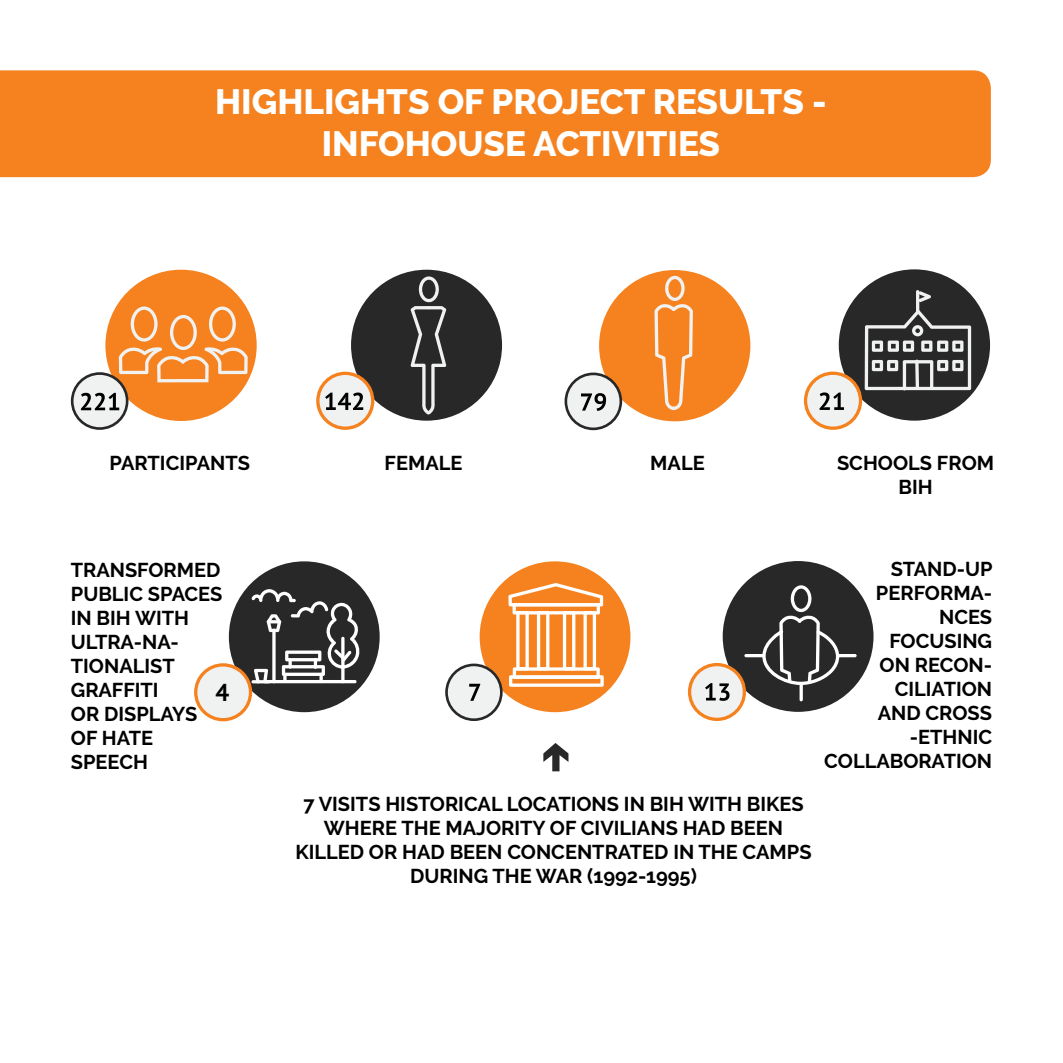
<style>
.page{position:relative;width:1063px;height:1063px;background:#fff}
.page>*{position:absolute;margin:0;border:0;box-sizing:border-box;transform-origin:0 0}
.t1{font:800 35px/42px "Raleway";color:#fff;text-align:center}
.t2{font:700 24.5px "PT Sans";color:#000}
.t3{font:700 20px/24px "Raleway";color:#000;text-align:center}
</style>
<div class="page">
<div style="left:0;top:70px;width:991px;height:107px;background:#f5821f"></div>
<div style="left:105px;top:270px;width:152px;height:151px;background:#f5821f;border-radius:50%"></div>
<svg style="left:71px;top:307px;width:177px;height:123px"></svg>
<div style="left:599px;top:270px;width:151px;height:151px;background:#f5821f;border-radius:50%"></div>
<svg style="left:565px;top:373px;width:57px;height:57px"></svg>
<svg style="left:654px;top:276px;width:39px;height:134px"></svg>
<div style="left:839px;top:269px;width:151px;height:152px;background:#282829;border-radius:50%"></div>
<hr style="left:916px;top:290px;width:3px;height:23px;background:#f0f1f1;border-radius:2px">
<svg style="left:919px;top:291px;width:12px;height:11px"></svg>
<svg style="left:804px;top:310px;width:167px;height:120px"></svg>
<div style="left:229px;top:561px;width:151px;height:151px;background:#282829;border-radius:50%"></div>
<svg style="left:194px;top:589px;width:166px;height:132px"></svg>
<div style="left:480px;top:561px;width:150px;height:151px;background:#f5821f;border-radius:50%"></div>
<svg style="left:445px;top:583px;width:159px;height:138px"></svg>
<div style="left:723px;top:561px;width:151px;height:151px;background:#282829;border-radius:50%"></div>
<hr style="left:744px;top:654px;width:21px;height:3px;background:#fff;border-radius:2px">
<hr style="left:800px;top:683px;width:3px;height:18px;background:#fff;border-radius:2px">
<svg style="left:762px;top:585px;width:77px;height:100px"></svg>
<hr style="left:836px;top:654px;width:21px;height:3px;background:#fff;border-radius:2px">
<svg style="left:688px;top:663px;width:58px;height:58px"></svg>
<div style="left:351px;top:270px;width:151px;height:151px;background:#282829;border-radius:50%"></div>
<svg style="left:411px;top:276px;width:35px;height:138px"></svg>
<svg style="left:316px;top:372px;width:58px;height:58px"></svg>
<svg style="left:543px;top:743px;width:25px;height:28px"></svg>
<h1 class="t1" style="left:215px;top:83px;width:613px">HIGHLIGHTS OF PROJECT RESULTS -<br>INFOHOUSE ACTIVITIES</h1>
<p class="t3" style="left:110px;top:453px;width:142px">PARTICIPANTS</p>
<p class="t3" style="left:385px;top:453px;width:79px">FEMALE</p>
<p class="t3" style="left:650px;top:453px;width:56px">MALE</p>
<p class="t3" style="left:837px;top:453px;width:159px">SCHOOLS FROM<br>BIH</p>
<p class="t3" style="left:71px;top:560px;width:153px;text-align:left">TRANSFORMED<br>PUBLIC SPACES<br>IN BIH WITH<br>ULTRA-NA-<br>TIONALIST<br>GRAFFITI<br>OR DISPLAYS<br>OF HATE<br>SPEECH</p>
<p class="t2" style="left:216px;top:678px;width:15px">4</p>
<p class="t3" style="left:295px;top:793px;width:518px">7 VISITS HISTORICAL LOCATIONS IN BIH WITH BIKES WHERE THE MAJORITY OF CIVILIANS HAD BEEN KILLED OR HAD BEEN CONCENTRATED IN THE CAMPS DURING THE WAR (1992-1995)</p>
<p class="t3" style="left:824px;top:559px;width:170px;text-align:right">STAND-UP<br>PERFORMA-<br>NCES<br>FOCUSING<br>ON RECON-<br>CILIATION<br>AND CROSS -ETHNIC<br>COLLABORATION</p>
</div>
